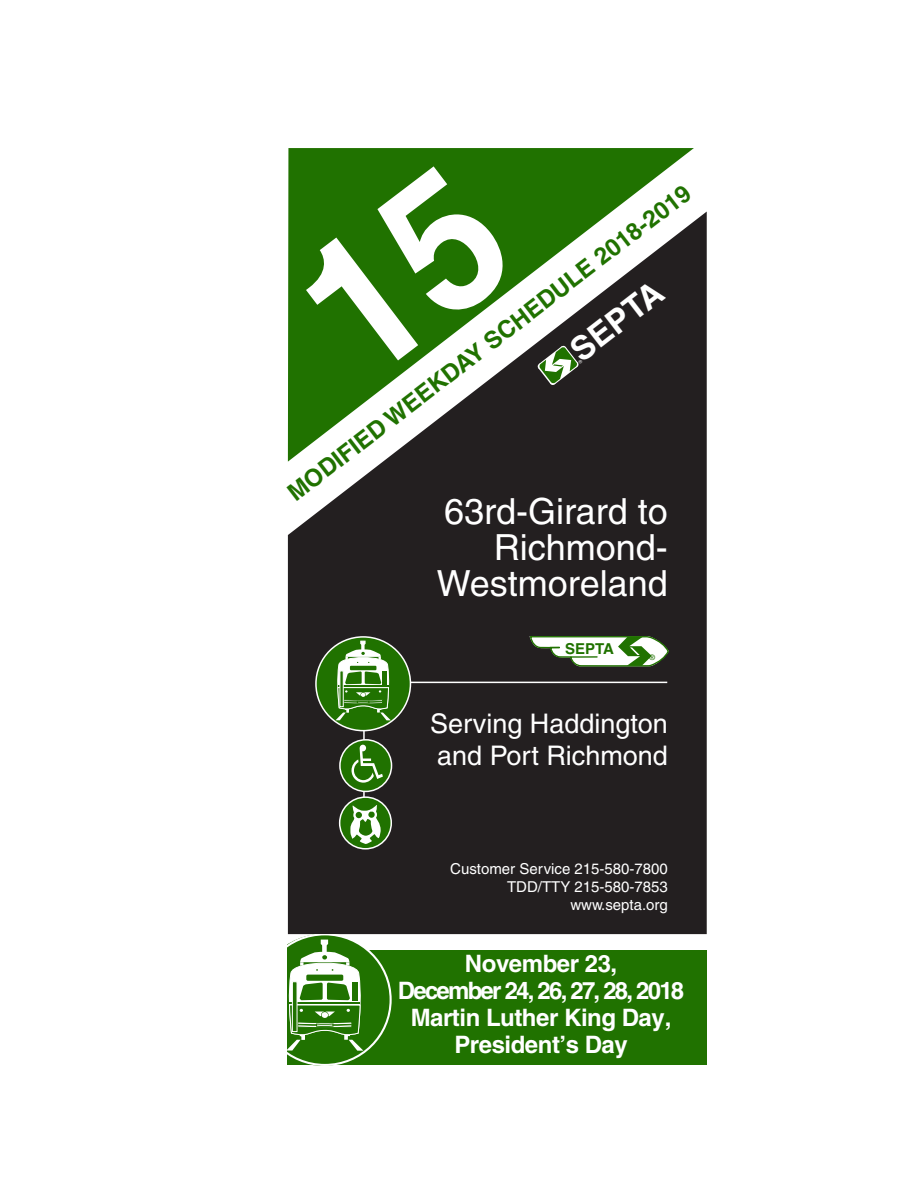
<style>
.page{position:relative;width:918px;height:1188px;background:#fff}
.page>*{position:absolute;margin:0;border:0;box-sizing:border-box;transform-origin:0 0}
.t1{font:36px/36px "Helvetica";color:#fff;text-align:right}
.t2{font:700 33px "Helvetica";color:#fff}
.t3{font:27px/32.2px "Helvetica";color:#fff}
.t4{font:700 24px/27px "Helvetica";letter-spacing:-.02em;color:#fff;text-align:center}
.t5{font:700 24px "Helvetica";color:#207200}
.t6{font:15px/18px "Helvetica";color:#fff;text-align:right}
.t7{font:700 15px "Helvetica";color:#207200}
.t8{font:7.5px "Helvetica";color:#207200}
</style>
<div class="page">
<div style="left:288px;top:212px;width:419px;height:722px;background:#231f20"></div>
<svg style="left:288px;top:148px;width:406px;height:314px"></svg>
<hr style="left:363px;top:729px;width:2px;height:111px;background:#fff">
<div style="left:340px;top:797px;width:51px;height:52px;background:#207200;border-radius:50%"></div>
<div style="left:339px;top:796px;width:53px;height:54px;border:2px solid #fff;border-radius:50%"></div>
<div style="left:340px;top:740px;width:52px;height:51px;background:#207200;border-radius:50%"></div>
<div style="left:339px;top:739px;width:53px;height:53px;border:2px solid #fff;border-radius:50%"></div>
<svg style="left:350px;top:805px;width:31px;height:39px"></svg>
<svg style="left:352px;top:745px;width:31px;height:38px"></svg>
<hr style="left:410px;top:682px;width:257px;height:1px;background:#fff">
<svg style="left:529px;top:635px;width:141px;height:33px"></svg>
<div style="left:316px;top:637px;width:94px;height:94px;background:#207200;border-radius:50%"></div>
<div style="left:315px;top:636px;width:96px;height:95px;border:2px solid #fff;border-radius:50%"></div>
<svg style="left:335px;top:640px;width:56px;height:80px"></svg>
<div style="left:287px;top:950px;width:420px;height:115px;background:#207200"></div>
<svg style="left:287px;top:935px;width:105px;height:130px"></svg>
<svg style="left:292px;top:163px;width:228px;height:216px;background:#37801b"></svg>
<svg style="left:537px;top:345px;width:46px;height:40px"></svg>
<p class="t5" style="left:283px;top:485px;width:503px;rotate:-38deg">MODIFIED WEEKDAY SCHEDULE 2018-2019</p>
<h2 class="t2" style="left:562px;top:338px;width:109px;rotate:-38deg">SEPTA</h2>
<h1 class="t1" style="left:437px;top:494px;width:232px">63rd-Girard to<br>Richmond-<br>Westmoreland</h1>
<p class="t7" style="left:565px;top:640px;width:51px">SEPTA</p>
<p class="t8" style="left:649px;top:653px;width:7px">®</p>
<p class="t3" style="left:430px;top:707px;width:239px">Serving Haddington and Port Richmond</p>
<p class="t6" style="left:450px;top:860px;width:219px">Customer Service 215-580-7800<br>TDD/TTY 215-580-7853 www.septa.org</p>
<p class="t4" style="left:398px;top:950px;width:288px">November 23,<br>December 24, 26, 27, 28, 2018<br>Martin Luther King Day,<br>President’s Day</p>
</div>
